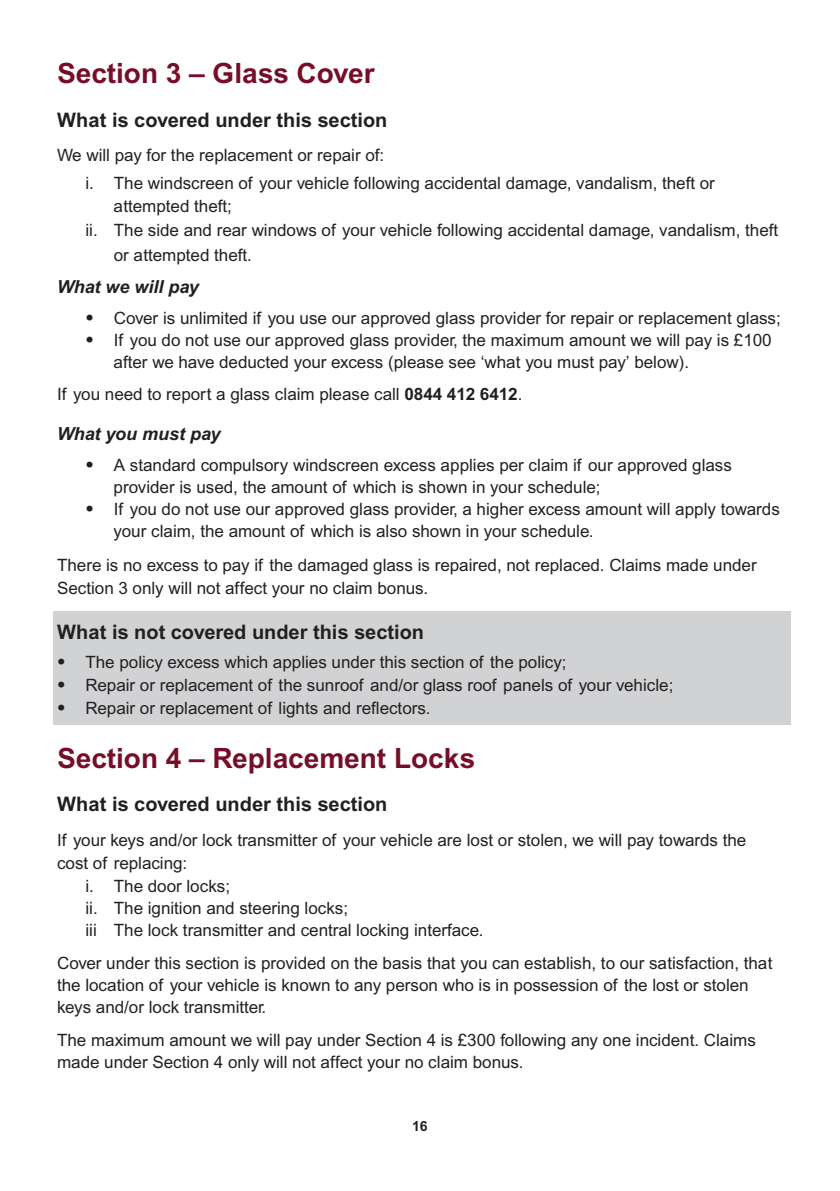
<style>
.page{position:relative;width:840px;height:1191px;background:#fff}
.page>*{position:absolute;margin:0;border:0;box-sizing:border-box;transform-origin:0 0}
.t1{font:700 28px "Arial";color:#770e28}
.t2{font:700 20px "Arial";color:#231f20}
.t3{font:italic 700 18px "Arial";color:#231f20}
.t4{font:17px/22px "Arial";color:#231f20}
.t5{font:700 14px "Arial";color:#231f20}
.s1{font-size:24px}
.s2{font-weight:700}
</style>
<div class="page">
<div style="left:53px;top:611px;width:737px;height:113px;background:#d1d2d4"></div>
<h1 class="t1" style="left:57px;top:63px;width:319px">Section 3 – Glass Cover</h1>
<p class="t2" style="left:57px;top:112px;width:332px">What is covered under this section</p>
<p class="t4" style="left:85px;top:142px;width:630px;line-height:28.6px;text-indent:-28px">We will pay for the replacement or repair of:<br>i. The windscreen of your vehicle following accidental damage, vandalism, theft or</p>
<p class="t4" style="left:114px;top:197px;width:120px">attempted theft;</p>
<p class="t4" style="left:85px;top:221px;width:694px">ii. The side and rear windows of your vehicle following accidental damage, vandalism, theft</p>
<p class="t4" style="left:114px;top:245px;width:139px">or attempted theft.</p>
<p class="t3" style="left:57px;top:276px;width:143px">What we will pay</p>
<p class="t4" style="left:85px;top:308px;width:696px"><span class="s1">•</span> Cover is unlimited if you use our approved glass provider for repair or replacement glass;</p>
<p class="t4" style="left:114px;top:330px;width:659px;text-indent:-28px"><span class="s1">•</span> If you do not use our approved glass provider, the maximum amount we will pay is £100 after we have deducted your excess (please see ‘what you must pay’ below).</p>
<p class="t4" style="left:57px;top:384px;width:466px">If you need to report a glass claim please call <span class="s2">0844 412 6412</span>.</p>
<p class="t3" style="left:57px;top:423px;width:165px">What you must pay</p>
<p class="t4" style="left:114px;top:455px;width:619px;text-indent:-28px"><span class="s1">•</span> A standard compulsory windscreen excess applies per claim if our approved glass provider is used, the amount of which is shown in your schedule;</p>
<p class="t4" style="left:114px;top:499px;width:667px;text-indent:-28px"><span class="s1">•</span> If you do not use our approved glass provider, a higher excess amount will apply towards your claim, the amount of which is also shown in your schedule.</p>
<p class="t4" style="left:57px;top:555px;width:700px;line-height:23px">There is no excess to pay if the damaged glass is repaired, not replaced. Claims made under<br>Section 3 only will not affect your no claim bonus.</p>
<p class="t2" style="left:57px;top:624px;width:368px">What is not covered under this section</p>
<p class="t4" style="left:57px;top:652px;width:511px"><span class="s1">•</span> The policy excess which applies under this section of the policy;</p>
<p class="t4" style="left:57px;top:675px;width:617px"><span class="s1">•</span> Repair or replacement of the sunroof and/or glass roof panels of your vehicle;</p>
<p class="t4" style="left:57px;top:698px;width:374px"><span class="s1">•</span> Repair or replacement of lights and reflectors.</p>
<h1 class="t1" style="left:57px;top:747px;width:419px">Section 4 – Replacement Locks</h1>
<p class="t2" style="left:57px;top:797px;width:332px">What is covered under this section</p>
<p class="t4" style="left:57px;top:830px;width:690px">If your keys and/or lock transmitter of your vehicle are lost or stolen, we will pay towards the</p>
<p class="t4" style="left:57px;top:853px;width:132px">cost of replacing:</p>
<p class="t4" style="left:85px;top:876px;width:146px">i. The door locks;</p>
<p class="t4" style="left:85px;top:898px;width:264px">ii. The ignition and steering locks;</p>
<p class="t4" style="left:85px;top:920px;width:399px">iii The lock transmitter and central locking interface.</p>
<p class="t4" style="left:57px;top:953px;width:716px">Cover under this section is provided on the basis that you can establish, to our satisfaction, that the location of your vehicle is known to any person who is in possession of the lost or stolen keys and/or lock transmitter.</p>
<p class="t4" style="left:57px;top:1031px;width:699px">The maximum amount we will pay under Section 4 is £300 following any one incident. Claims made under Section 4 only will not affect your no claim bonus.</p>
<p class="t5" style="left:412px;top:1121px;width:17px">16</p>
</div>
